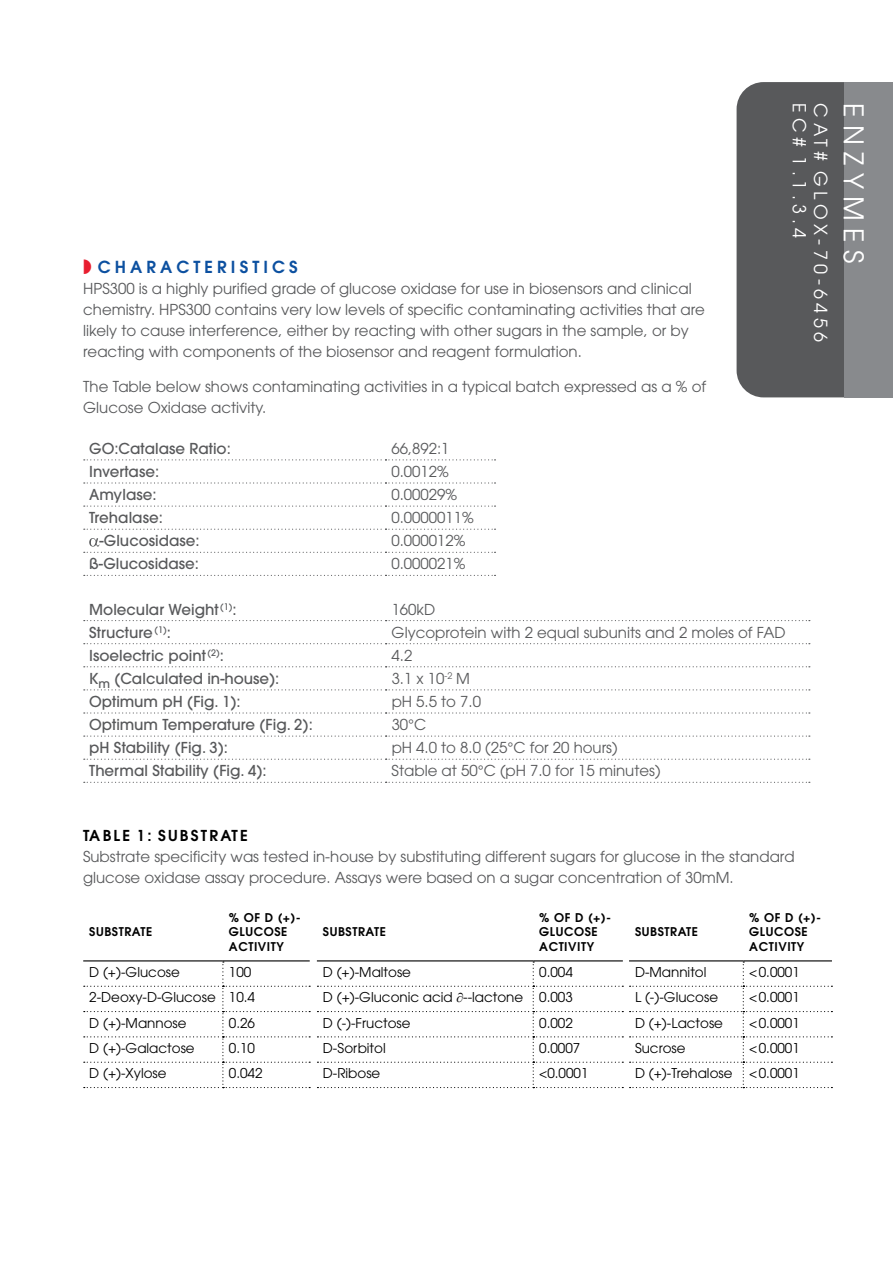
<style>
.page{position:relative;width:893px;height:1263px;background:#fff}
.page>*{position:absolute;margin:0;border:0;box-sizing:border-box;transform-origin:0 0}
.t1{font:27px "ITC Avant Garde Std";color:#fff}
.t2{font:18px/21.6px "ITC Avant Garde Std";letter-spacing:.25em;color:#fff}
.t3{font:600 16.5px "ITC Avant Garde Std";letter-spacing:.25em;color:#0c50a0}
.t4{font:15px/21px "ITC Avant Garde Std";color:#58595b}
.t5{font:500 15px "ITC Avant Garde Std";color:#58595b}
.t6{font:600 15px "ITC Avant Garde Std";letter-spacing:.15em;color:#000}
.t7{font:13.5px "ITC Avant Garde Std";color:#000}
.t8{font:600 12px/14.4px "ITC Avant Garde Std";letter-spacing:.05em;color:#000}
</style>
<div class="page">
<div style="left:737px;top:82px;width:107px;height:315px;background:#58595b"></div>
<div style="left:844px;top:82px;width:49px;height:315px;background:#888a8d"></div>
<svg style="left:84px;top:459px;width:411px;height:1px"></svg>
<svg style="left:84px;top:482px;width:411px;height:2px"></svg>
<svg style="left:84px;top:505px;width:411px;height:2px"></svg>
<svg style="left:84px;top:529px;width:411px;height:1px"></svg>
<svg style="left:84px;top:575px;width:411px;height:1px"></svg>
<svg style="left:84px;top:538px;width:411px;height:15px"></svg>
<svg style="left:84px;top:620px;width:726px;height:1px"></svg>
<svg style="left:84px;top:643px;width:726px;height:1px"></svg>
<svg style="left:84px;top:666px;width:726px;height:1px"></svg>
<svg style="left:84px;top:689px;width:726px;height:1px"></svg>
<svg style="left:84px;top:712px;width:726px;height:1px"></svg>
<svg style="left:84px;top:735px;width:726px;height:2px"></svg>
<svg style="left:84px;top:759px;width:726px;height:1px"></svg>
<svg style="left:84px;top:782px;width:726px;height:1px"></svg>
<hr style="left:83px;top:960px;width:140px;height:1px;background:#000">
<hr style="left:223px;top:960px;width:87px;height:1px;background:#000">
<hr style="left:317px;top:960px;width:216px;height:1px;background:#000">
<hr style="left:533px;top:960px;width:90px;height:1px;background:#000">
<hr style="left:629px;top:960px;width:114px;height:1px;background:#000">
<hr style="left:743px;top:960px;width:89px;height:1px;background:#000">
<svg style="left:84px;top:961px;width:226px;height:127px"></svg>
<svg style="left:317px;top:961px;width:306px;height:127px"></svg>
<svg style="left:630px;top:961px;width:202px;height:127px"></svg>
<p class="t2" style="left:832px;top:103px;width:240px;rotate:90deg">CAT# GLOX-70-6456<br>EC# 1.1.3.4</p>
<h1 class="t1" style="left:870px;top:103px;width:163px;rotate:90deg">E N Z Y M E S</h1>
<p class="t3" style="left:98px;top:256px;width:202px">CHARACTERISTICS</p>
<p class="t4" style="left:83px;top:278px;width:623px">HPS300 is a highly purified grade of glucose oxidase for use in biosensors and clinical chemistry. HPS300 contains very low levels of specific contaminating activities that are likely to cause interference, either by reacting with other sugars in the sample, or by reacting with components of the biosensor and reagent formulation.</p>
<p class="t4" style="left:83px;top:376px;width:624px">The Table below shows contaminating activities in a typical batch expressed as a % of<br>Glucose Oxidase activity.</p>
<p class="t5" style="left:89px;top:439px;width:143px">GO:Catalase Ratio:</p>
<p class="t4" style="left:391px;top:438px;width:60px">66,892:1</p>
<p class="t5" style="left:89px;top:462px;width:71px">Invertase:</p>
<p class="t4" style="left:391px;top:461px;width:59px">0.0012%</p>
<p class="t5" style="left:89px;top:485px;width:69px">Amylase:</p>
<p class="t4" style="left:391px;top:484px;width:67px">0.00029%</p>
<p class="t5" style="left:89px;top:508px;width:75px">Trehalase:</p>
<p class="t4" style="left:391px;top:507px;width:84px">0.0000011%</p>
<p class="t5" style="left:99px;top:531px;width:102px">-Glucosidase:</p>
<p class="t4" style="left:391px;top:530px;width:75px">0.000012%</p>
<p class="t5" style="left:89px;top:554px;width:111px">ß-Glucosidase:</p>
<p class="t4" style="left:391px;top:553px;width:75px">0.000021%</p>
<p class="t5" style="left:89px;top:599px;width:149px">Molecular Weight <sup>(1)</sup>:</p>
<p class="t4" style="left:392px;top:598px;width:45px">160kD</p>
<p class="t5" style="left:89px;top:623px;width:83px">Structure <sup>(1)</sup>:</p>
<p class="t4" style="left:392px;top:621px;width:395px">Glycoprotein with 2 equal subunits and 2 moles of FAD</p>
<p class="t5" style="left:89px;top:646px;width:136px">Isoelectric point <sup>(2)</sup>:</p>
<p class="t4" style="left:392px;top:645px;width:22px">4.2</p>
<p class="t5" style="left:89px;top:669px;width:192px">K<sub>m</sub> (Calculated in-house):</p>
<p class="t4" style="left:392px;top:668px;width:80px">3.1 x 10<sup>-2</sup> M</p>
<p class="t5" style="left:89px;top:692px;width:153px">Optimum pH (Fig. 1):</p>
<p class="t4" style="left:392px;top:691px;width:91px">pH 5.5 to 7.0</p>
<p class="t5" style="left:89px;top:715px;width:225px">Optimum Temperature (Fig. 2):</p>
<p class="t4" style="left:392px;top:714px;width:36px">30°C</p>
<p class="t5" style="left:89px;top:738px;width:140px">pH Stability (Fig. 3):</p>
<p class="t4" style="left:392px;top:737px;width:227px">pH 4.0 to 8.0 (25°C for 20 hours)</p>
<p class="t5" style="left:89px;top:761px;width:179px">Thermal Stability (Fig. 4):</p>
<p class="t4" style="left:392px;top:760px;width:270px">Stable at 50°C (pH 7.0 for 15 minutes)</p>
<p class="t6" style="left:83px;top:825px;width:166px">TABLE 1: SUBSTRATE</p>
<p class="t4" style="left:83px;top:845px;width:713px">Substrate specificity was tested in-house by substituting different sugars for glucose in the standard glucose oxidase assay procedure. Assays were based on a sugar concentration of 30mM.</p>
<p class="t8" style="left:89px;top:924px;width:65px">SUBSTRATE</p>
<p class="t8" style="left:229px;top:910px;width:74px">% OF D (+)-<br>GLUCOSE<br>ACTIVITY</p>
<p class="t8" style="left:323px;top:924px;width:65px">SUBSTRATE</p>
<p class="t8" style="left:539px;top:910px;width:74px">% OF D (+)-<br>GLUCOSE<br>ACTIVITY</p>
<p class="t8" style="left:635px;top:924px;width:65px">SUBSTRATE</p>
<p class="t8" style="left:749px;top:910px;width:74px">% OF D (+)-<br>GLUCOSE<br>ACTIVITY</p>
<p class="t7" style="left:89px;top:963px;width:92px">D (+)-Glucose</p>
<p class="t7" style="left:229px;top:963px;width:24px">100</p>
<p class="t7" style="left:323px;top:963px;width:90px">D (+)-Maltose</p>
<p class="t7" style="left:539px;top:963px;width:35px">0.004</p>
<p class="t7" style="left:635px;top:963px;width:73px">D-Mannitol</p>
<p class="t7" style="left:749px;top:963px;width:52px">&lt;0.0001</p>
<p class="t7" style="left:89px;top:989px;width:167px">2-Deoxy-D-Glucose 10.4</p>
<p class="t7" style="left:323px;top:989px;width:251px">D (+)-Gluconic acid ∂--lactone 0.003</p>
<p class="t7" style="left:635px;top:989px;width:85px">L (-)-Glucose</p>
<p class="t7" style="left:749px;top:989px;width:52px">&lt;0.0001</p>
<p class="t7" style="left:89px;top:1014px;width:99px">D (+)-Mannose</p>
<p class="t7" style="left:229px;top:1014px;width:28px">0.26</p>
<p class="t7" style="left:323px;top:1014px;width:89px">D (-)-Fructose</p>
<p class="t7" style="left:539px;top:1014px;width:35px">0.002</p>
<p class="t7" style="left:635px;top:1014px;width:90px">D (+)-Lactose</p>
<p class="t7" style="left:749px;top:1014px;width:52px">&lt;0.0001</p>
<p class="t7" style="left:89px;top:1039px;width:107px">D (+)-Galactose</p>
<p class="t7" style="left:229px;top:1039px;width:28px">0.10</p>
<p class="t7" style="left:323px;top:1039px;width:64px">D-Sorbitol</p>
<p class="t7" style="left:539px;top:1039px;width:43px">0.0007</p>
<p class="t7" style="left:635px;top:1039px;width:52px">Sucrose</p>
<p class="t7" style="left:749px;top:1039px;width:52px">&lt;0.0001</p>
<p class="t7" style="left:89px;top:1065px;width:79px">D (+)-Xylose</p>
<p class="t7" style="left:229px;top:1065px;width:35px">0.042</p>
<p class="t7" style="left:323px;top:1065px;width:59px">D-Ribose</p>
<p class="t7" style="left:539px;top:1065px;width:51px">&lt;0.0001</p>
<p class="t7" style="left:635px;top:1065px;width:166px">D (+)-Trehalose &lt;0.0001</p>
</div>
